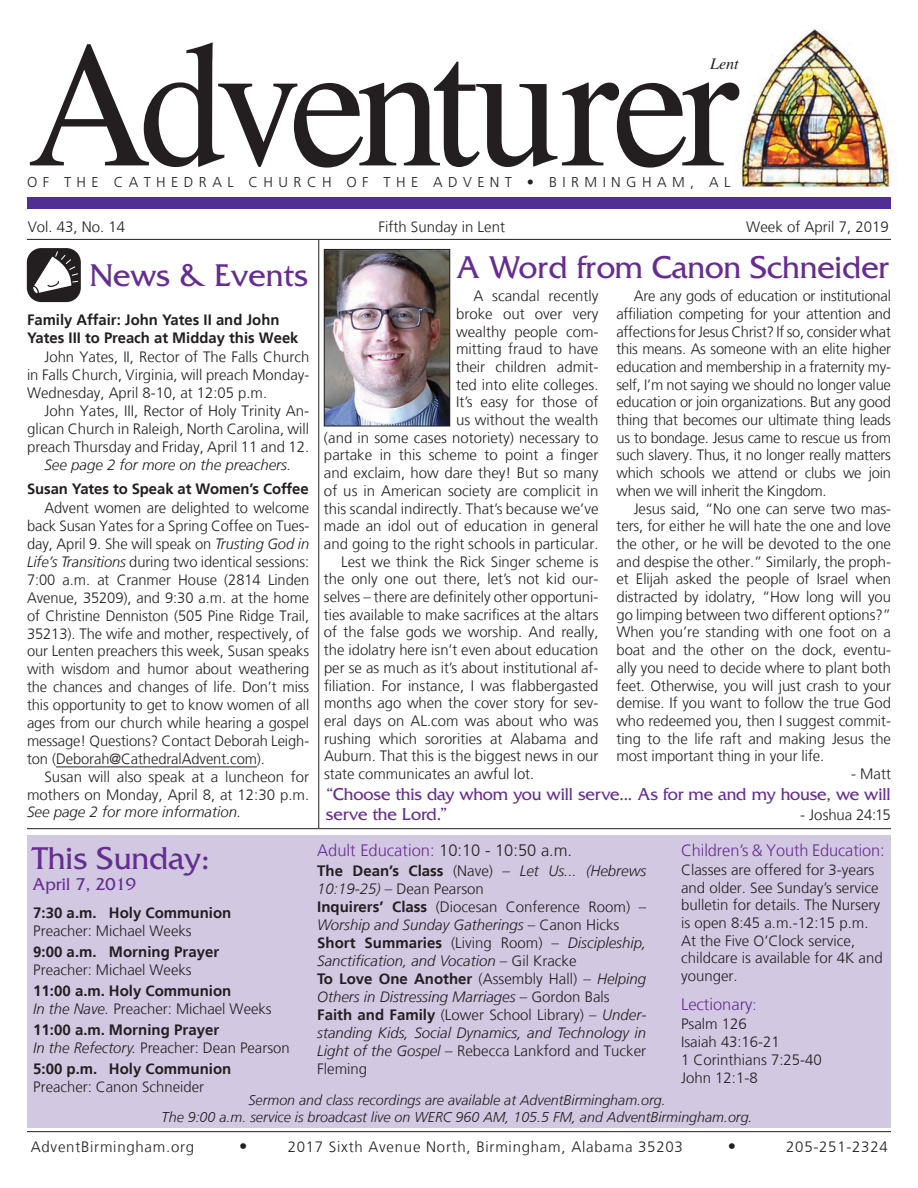
<style>
.page{position:relative;width:918px;height:1188px;background:#fff}
.page>*{position:absolute;margin:0;border:0;box-sizing:border-box;transform-origin:0 0}
.t1{font:180px "Times";letter-spacing:-.065em;color:#231f20;scale:.96 1}
.t2{font:33px "Friz Quadrata Std";color:#652d91}
.t3{font:18px/20.2px "Friz Quadrata Std";letter-spacing:-.01em;color:#652d91}
.t4{font:300 16.5px "Frutiger";color:#652d91}
.t5{font:300 16.5px "Frutiger";color:#231f20}
.t6{font:italic 16.05px "Times";color:#231f20}
.t7{font:300 15px/17.7px "Frutiger";color:#231f20;text-align:justify}
.t8{font:italic 300 15px/18px "Frutiger";color:#231f20}
.t9{font:700 15px/18px "Frutiger";color:#231f20}
.t10{font:300 15px "Frutiger";letter-spacing:.05em;color:#231f20}
.t11{font:300 14.4px "Frutiger";letter-spacing:.38em;color:#231f20}
.t12{font:italic 300 14.25px/17.1px "Frutiger";color:#231f20;text-align:center}
.s1{font-style:italic}
.s2{font-weight:300;font-style:italic}
.s3{font-weight:300}
.s4{color:#231f20}
.s5{font-weight:700;font-style:normal}
.s6{font-style:normal}
.s7{font-size:15px}
</style>
<div class="page">
<img style="left:701px;top:28px;width:192px;height:170px">
<div style="left:27px;top:198px;width:864px;height:11px;background:#502e92"></div>
<hr style="left:27px;top:239px;width:864px;height:1px;background:#231f20">
<hr style="left:318px;top:240px;width:1px;height:588px;background:#231f20">
<hr style="left:27px;top:828px;width:864px;height:1px;background:#231f20">
<div style="left:27px;top:836px;width:864px;height:292px;background:#d3c8e2"></div>
<hr style="left:27px;top:1131px;width:864px;height:1px;background:#231f20">
<div style="left:27px;top:248px;width:54px;height:54px;background:#231f20;border-radius:14px"></div>
<svg style="left:33px;top:250px;width:46px;height:44px"></svg>
<img style="left:326px;top:251px;width:122px;height:173px">
<div style="left:324px;top:249px;width:126px;height:177px;border:1px solid #231f20"></div>
<hr style="left:56px;top:767px;width:201px;height:1px;background:#231f20">
<h1 class="t1" style="left:27px;top:-63px;width:743px">Adventurer</h1>
<p class="t6" style="left:710px;top:50px;width:30px">Lent</p>
<p class="t11" style="left:27px;top:174px;width:705px">OF THE CATHEDRAL CHURCH OF THE ADVENT • BIRMINGHAM, AL</p>
<p class="t7" style="left:28px;top:218px;width:99px">Vol. 43, No. 14</p>
<p class="t7" style="left:378px;top:218px;width:128px">Fifth Sunday in Lent</p>
<p class="t7" style="left:746px;top:218px;width:144px">Week of April 7, 2019</p>
<h2 class="t2" style="left:90px;top:257px;width:220px">News &amp; Events</h2>
<h2 class="t2" style="left:456px;top:249px;width:434px">A Word from Canon Schneider</h2>
<p class="t9" style="left:27px;top:310px;width:273px">Family Affair: John Yates II and John<br>Yates III to Preach at Midday this Week</p>
<p class="t7" style="left:27px;top:348px;width:284px;text-indent:17px">John Yates, II, Rector of The Falls Church in Falls Church, Virginia, will preach Monday-Wednesday, April 8-10, at 12:05 p.m.</p>
<p class="t7" style="left:27px;top:402px;width:284px;text-indent:17px">John Yates, III, Rector of Holy Trinity An&shy;glican Church in Raleigh, North Carolina, will preach Thursday and Friday, April 11 and 12.</p>
<p class="t8" style="left:44px;top:456px;width:248px">See page 2 for more on the preachers.</p>
<p class="t9" style="left:27px;top:480px;width:283px">Susan Yates to Speak at Women’s Coffee</p>
<p class="t7" style="left:27px;top:499px;width:284px;text-indent:17px">Advent women are delighted to welcome back Susan Yates for a Spring Coffee on Tues&shy;day, April 9. She will speak on <span class="s1">Trusting God in Life’s Transitions</span> during two identical sessions:<br>7:00 a.m. at Cranmer House (2814 Linden Avenue, 35209), and 9:30 a.m. at the home of Christine Denniston (505 Pine Ridge Trail, 35213). The wife and mother, respectively, of our Lenten preachers this week, Susan speaks with wisdom and humor about weathering the chances and changes of life. Don’t miss this opportunity to get to know women of all ages from our church while hearing a gospel message! Questions? Contact Deborah Leigh&shy;ton (Deborah@CathedralAdvent.com).</p>
<p class="t7" style="left:27px;top:768px;width:284px;text-align:right">Susan will also speak at a luncheon for mothers on Monday, April 8, at 12:30 p.m.</p>
<p class="t8" style="left:27px;top:803px;width:216px">See page 2 for more information.</p>
<p class="t7" style="left:473px;top:287px;width:127px">A scandal recently</p>
<p class="t7" style="left:456px;top:305px;width:144px">broke out over very</p>
<p class="t7" style="left:456px;top:323px;width:144px">wealthy people com-</p>
<p class="t7" style="left:456px;top:340px;width:144px">mitting fraud to have</p>
<p class="t7" style="left:456px;top:358px;width:144px">their children admit-</p>
<p class="t7" style="left:456px;top:376px;width:144px">ted into elite colleges.</p>
<p class="t7" style="left:456px;top:394px;width:144px">It’s easy for those of</p>
<p class="t7" style="left:456px;top:411px;width:144px">us without the wealth</p>
<p class="t7" style="left:324px;top:429px;width:276px">(and in some cases notoriety) necessary to</p>
<p class="t7" style="left:324px;top:447px;width:276px">partake in this scheme to point a finger</p>
<p class="t7" style="left:324px;top:464px;width:276px">and exclaim, how dare they! But so many</p>
<p class="t7" style="left:324px;top:482px;width:276px">of us in American society are complicit in</p>
<p class="t7" style="left:324px;top:500px;width:276px">this scandal indirectly. That’s because we’ve</p>
<p class="t7" style="left:324px;top:517px;width:276px">made an idol out of education in general</p>
<p class="t7" style="left:324px;top:535px;width:276px">and going to the right schools in particular.</p>
<p class="t7" style="left:341px;top:553px;width:259px">Lest we think the Rick Singer scheme is</p>
<p class="t7" style="left:324px;top:571px;width:276px">the only one out there, let’s not kid our-</p>
<p class="t7" style="left:324px;top:588px;width:276px">selves – there are definitely other opportuni-</p>
<p class="t7" style="left:324px;top:606px;width:276px">ties available to make sacrifices at the altars</p>
<p class="t7" style="left:324px;top:624px;width:276px">of the false gods we worship. And really,</p>
<p class="t7" style="left:324px;top:641px;width:276px">the idolatry here isn’t even about education</p>
<p class="t7" style="left:324px;top:659px;width:276px">per se as much as it’s about institutional af-</p>
<p class="t7" style="left:324px;top:677px;width:276px">filiation. For instance, I was flabbergasted</p>
<p class="t7" style="left:324px;top:694px;width:276px">months ago when the cover story for sev-</p>
<p class="t7" style="left:324px;top:712px;width:276px">eral days on AL.com was about who was</p>
<p class="t7" style="left:324px;top:730px;width:276px">rushing which sororities at Alabama and</p>
<p class="t7" style="left:324px;top:748px;width:276px">Auburn. That this is the biggest news in our</p>
<p class="t7" style="left:324px;top:765px;width:212px">state communicates an awful lot.</p>
<p class="t7" style="left:616px;top:287px;width:276px;text-indent:17px">Are any gods of education or institutional affiliation competing for your attention and affections for Jesus Christ? If so, consider what this means. As someone with an elite higher education and membership in a fraternity my&shy;self, I’m not saying we should no longer value education or join organizations. But any good thing that becomes our ultimate thing leads us to bondage. Jesus came to rescue us from such slavery. Thus, it no longer really matters which schools we attend or clubs we join when we will inherit the Kingdom.</p>
<p class="t7" style="left:616px;top:500px;width:276px;text-indent:17px">Jesus said, “No one can serve two mas&shy;ters, for either he will hate the one and love the other, or he will be devoted to the one and despise the other.” Similarly, the proph&shy;et Elijah asked the people of Israel when distracted by idolatry, “How long will you go limping between two different options?” When you’re standing with one foot on a boat and the other on the dock, eventu&shy;ally you need to decide where to plant both feet. Otherwise, you will just crash to your demise. If you want to follow the true God who redeemed you, then I suggest commit&shy;ting to the life raft and making Jesus the most important thing in your life.</p>
<p class="t7" style="left:851px;top:765px;width:41px">- Matt</p>
<p class="t3" style="left:326px;top:784px;width:567px">“Choose this day whom you will serve... As for me and my house, we will serve the Lord.”</p>
<p class="t7" style="left:800px;top:806px;width:92px">- Joshua 24:15</p>
<h2 class="t2" style="left:33px;top:840px;width:179px">This Sunday:</h2>
<p class="t3" style="left:33px;top:874px;width:105px">April 7, 2019</p>
<p class="t9" style="left:33px;top:904px;width:200px">7:30 a.m. Holy Communion</p>
<p class="t7" style="left:33px;top:922px;width:160px">Preacher: Michael Weeks</p>
<p class="t9" style="left:33px;top:943px;width:187px">9:00 a.m. Morning Prayer</p>
<p class="t7" style="left:33px;top:961px;width:160px">Preacher: Michael Weeks</p>
<p class="t9" style="left:33px;top:982px;width:240px">11:00 a.m. Holy Communion<br><span class="s2">In the Nave.</span> <span class="s3">Preacher: Michael Weeks</span></p>
<p class="t9" style="left:33px;top:1021px;width:258px">11:00 a.m. Morning Prayer<br><span class="s2">In the Refectory.</span> <span class="s3">Preacher: Dean Pearson</span></p>
<p class="t9" style="left:33px;top:1060px;width:200px">5:00 p.m. Holy Communion</p>
<p class="t7" style="left:33px;top:1078px;width:172px">Preacher: Canon Schneider</p>
<p class="t4" style="left:317px;top:841px;width:256px">Adult Education: <span class="s4">10:10 - 10:50 a.m.</span></p>
<p class="t8" style="left:317px;top:862px;width:331px"><span class="s5">The Dean’s Class</span> <span class="s6">(Nave) –</span> Let Us... (Hebrews 10:19-25) <span class="s6">– Dean Pearson<br></span><span class="s5">Inquirers’ Class</span> <span class="s6">(Diocesan Conference Room) – </span>Worship and Sunday Gatherings <span class="s6">– Canon Hicks </span><span class="s5">Short Summaries</span> <span class="s6">(Living Room) –</span> Discipleship, Sanctification, and Vocation <span class="s6">– Gil Kracke<br></span><span class="s5">To Love One Another</span> <span class="s6">(Assembly Hall) –</span> Helping Others in Distressing Marriages <span class="s6">– Gordon Bals </span><span class="s5">Faith and Family</span> <span class="s6">(Lower School Library) –</span> Under&shy;standing Kids, Social Dynamics, and Technology in Light of the Gospel <span class="s6">– Rebecca Lankford and Tucker Fleming</span></p>
<p class="t4" style="left:681px;top:841px;width:205px">Children’s &amp; Youth Education:</p>
<p class="t7" style="left:681px;top:861px;width:203px;text-align:left">Classes are offered for 3-years and older. See Sunday’s service bulletin for details. The Nursery is open 8:45 a.m.-12:15 p.m.<br>At the Five O’Clock service, childcare is available for 4K and younger.</p>
<p class="t4" style="left:681px;top:995px;width:77px">Lectionary<span class="s7">:</span></p>
<p class="t7" style="left:681px;top:1016px;width:142px;text-align:left">Psalm 126<br>Isaiah 43:16-21<br>1 Corinthians 7:25-40<br>John 12:1-8</p>
<p class="t12" style="left:162px;top:1092px;width:592px">Sermon and class recordings are available at AdventBirmingham.org.<br>The 9:00 a.m. service is broadcast live on WERC 960 AM, 105.5 FM, and AdventBirmingham.org.</p>
<p class="t10" style="left:31px;top:1139px;width:165px">AdventBirmingham.org</p>
<p class="t5" style="left:239px;top:1137px;width:10px">•</p>
<p class="t10" style="left:288px;top:1139px;width:397px">2017 Sixth Avenue North, Birmingham, Alabama 35203</p>
<p class="t5" style="left:728px;top:1137px;width:10px">•</p>
<p class="t10" style="left:786px;top:1139px;width:103px">205-251-2324</p>
</div>
